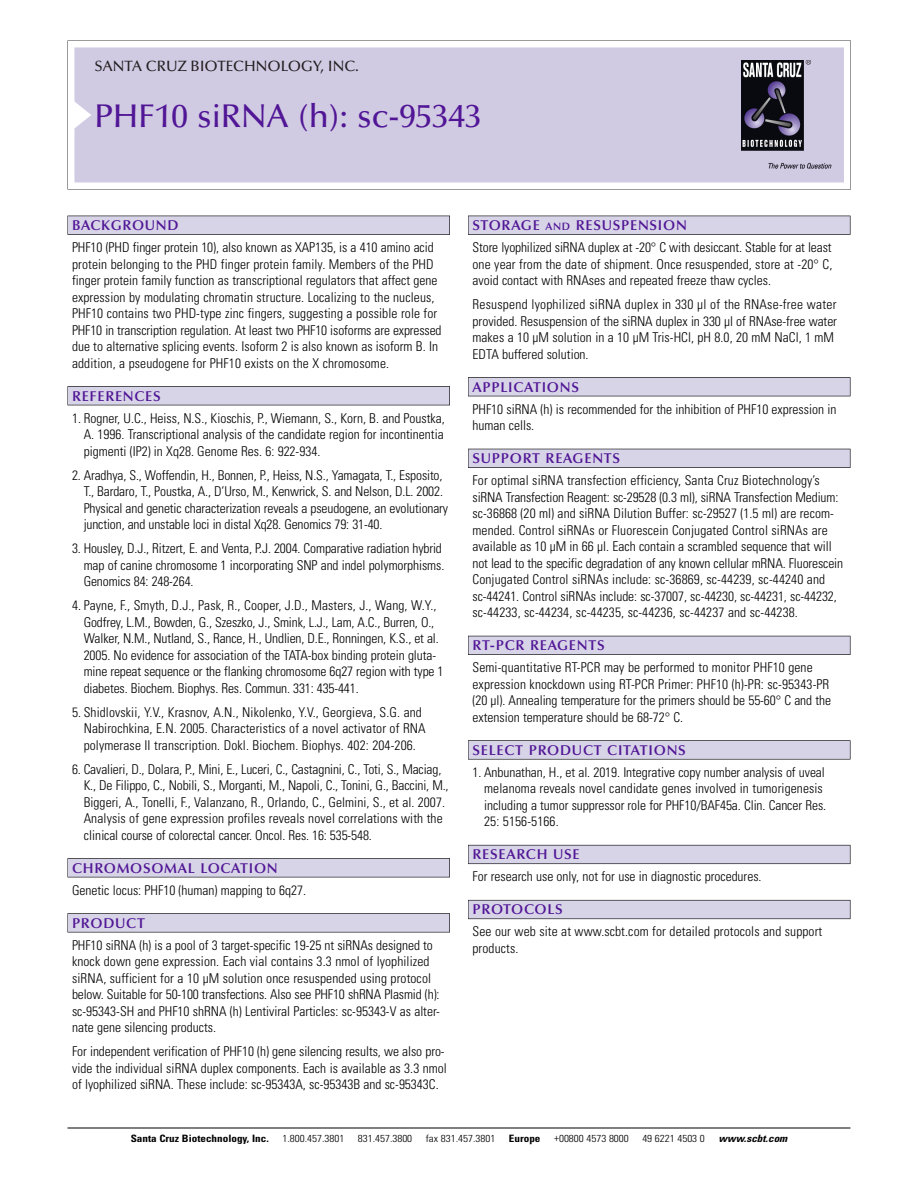
<style>
.page{position:relative;width:918px;height:1188px;background:#fff}
.page>*{position:absolute;margin:0;border:0;box-sizing:border-box;transform-origin:0 0}
.t1{font:500 33px "Optima";color:#511695}
.t2{font:500 15px "Optima";color:#231f20}
.t3{font:600 14.25px "Optima";letter-spacing:.05em;color:#511695}
.t4{font:300 condensed 13.5px/16.5px "Univers";color:#000}
.t5{font:300 condensed 10.2px "Univers";color:#000;scale:1.1 1}
.t6{font:700 condensed 10.2px "Univers";color:#000;scale:1.1 1}
.t7{font:italic 700 condensed 10.2px "Univers";color:#000;scale:1.1 1}
.s1{font-size:10.65px}
</style>
<div class="page">
<svg style="left:68px;top:40px;width:783px;height:149px"></svg>
<div style="left:74px;top:47px;width:770px;height:135px;background:#d1cae3"></div>
<img style="left:741px;top:60px;width:90px;height:108px">
<div style="left:68px;top:216px;width:382px;height:19px;background:#535256"></div>
<div style="left:68px;top:216px;width:381px;height:18px;background:#d7d4e8"></div>
<div style="left:68px;top:386px;width:382px;height:19px;background:#515155"></div>
<div style="left:68px;top:387px;width:381px;height:18px;background:#d7d4e8"></div>
<div style="left:68px;top:858px;width:382px;height:19px;background:#545357"></div>
<div style="left:68px;top:859px;width:381px;height:18px;background:#d7d4e8"></div>
<div style="left:68px;top:913px;width:382px;height:19px;background:#575659"></div>
<div style="left:68px;top:914px;width:381px;height:18px;background:#d7d4e8"></div>
<div style="left:468px;top:216px;width:382px;height:19px;background:#535256"></div>
<div style="left:468px;top:216px;width:382px;height:18px;background:#d7d4e8"></div>
<div style="left:468px;top:377px;width:382px;height:19px;background:#515155"></div>
<div style="left:468px;top:378px;width:382px;height:18px;background:#d7d4e8"></div>
<div style="left:468px;top:449px;width:382px;height:19px;background:#515057"></div>
<div style="left:468px;top:449px;width:382px;height:18px;background:#d7d4e8"></div>
<div style="left:468px;top:636px;width:382px;height:19px;background:#535259"></div>
<div style="left:468px;top:636px;width:382px;height:18px;background:#d7d4e8"></div>
<svg style="left:468px;top:740px;width:382px;height:20px"></svg>
<div style="left:468px;top:741px;width:382px;height:18px;background:#d7d4e8"></div>
<div style="left:468px;top:845px;width:382px;height:19px;background:#64626c"></div>
<div style="left:468px;top:845px;width:382px;height:18px;background:#d7d4e8"></div>
<div style="left:468px;top:900px;width:382px;height:19px;background:#686770"></div>
<div style="left:468px;top:901px;width:382px;height:18px;background:#d7d4e8"></div>
<hr style="left:68px;top:1128px;width:782px;height:1px;background:#000">
<p class="t2" style="left:94px;top:60px;width:266px">SANTA CRUZ BIOTECHNOLOGY, INC.</p>
<p class="t1" style="left:94px;top:102px;width:389px">PHF10 siRNA (h): sc-95343</p>
<p class="t3" style="left:72px;top:219px;width:108px">BACKGROUND</p>
<p class="t4" style="left:72px;top:240px;width:371px">PHF10 (PHD finger protein 10), also known as XAP135, is a 410 amino acid protein belonging to the PHD finger protein family. Members of the PHD finger protein family function as transcriptional regulators that affect gene expression by modulating chromatin structure. Localizing to the nucleus, PHF10 contains two PHD-type zinc fingers, suggesting a possible role for PHF10 in transcription regulation. At least two PHF10 isoforms are expressed due to alternative splicing events. Isoform 2 is also known as isoform B. In addition, a pseudogene for PHF10 exists on the X chromosome.</p>
<p class="t3" style="left:72px;top:390px;width:90px">REFERENCES</p>
<p class="t4" style="left:84px;top:411px;width:363px;text-align:justify;text-indent:-12px">1. Rogner, U.C., Heiss, N.S., Kioschis, P., Wiemann, S., Korn, B. and Poustka, A. 1996. Transcriptional analysis of the candidate region for incontinentia pigmenti (IP2) in Xq28. Genome Res. 6: 922-934.</p>
<p class="t4" style="left:84px;top:468px;width:366px;text-indent:-12px">2. Aradhya, S., Woffendin, H., Bonnen, P., Heiss, N.S., Yamagata, T., Esposito, T., Bardaro, T., Poustka, A., D’Urso, M., Kenwrick, S. and Nelson, D.L. 2002.<br>Physical and genetic characterization reveals a pseudogene, an evolutionary junction, and unstable loci in distal Xq28. Genomics 79: 31-40.</p>
<p class="t4" style="left:84px;top:541px;width:362px;text-indent:-12px">3. Housley, D.J., Ritzert, E. and Venta, P.J. 2004. Comparative radiation hybrid map of canine chromosome 1 incorporating SNP and indel polymorphisms.<br>Genomics 84: 248-264.</p>
<p class="t4" style="left:84px;top:598px;width:361px;text-indent:-12px">4. Payne, F., Smyth, D.J., Pask, R., Cooper, J.D., Masters, J., Wang, W.Y., Godfrey, L.M., Bowden, G., Szeszko, J., Smink, L.J., Lam, A.C., Burren, O., Walker, N.M., Nutland, S., Rance, H., Undlien, D.E., Ronningen, K.S., et al.<br>2005. No evidence for association of the TATA-box binding protein gluta&shy;mine repeat sequence or the flanking chromosome 6q27 region with type 1 diabetes. Biochem. Biophys. Res. Commun. 331: 435-441.</p>
<p class="t4" style="left:84px;top:705px;width:344px;text-indent:-12px">5. Shidlovskii, Y.V., Krasnov, A.N., Nikolenko, Y.V., Georgieva, S.G. and<br>Nabirochkina, E.N. 2005. Characteristics of a novel activator of RNA polymerase II transcription. Dokl. Biochem. Biophys. 402: 204-206.</p>
<p class="t4" style="left:84px;top:762px;width:366px;text-indent:-12px">6. Cavalieri, D., Dolara, P., Mini, E., Luceri, C., Castagnini, C., Toti, S., Maciag, K., De Filippo, C., Nobili, S., Morganti, M., Napoli, C., Tonini, G., Baccini, M., Biggeri, A., Tonelli, F., Valanzano, R., Orlando, C., Gelmini, S., et al. 2007.<br>Analysis of gene expression profiles reveals novel correlations with the clinical course of colorectal cancer. Oncol. Res. 16: 535-548.</p>
<p class="t3" style="left:72px;top:862px;width:207px">CHROMOSOMAL LOCATION</p>
<p class="t4" style="left:72px;top:883px;width:236px">Genetic locus: PHF10 (human) mapping to 6q27.</p>
<p class="t3" style="left:72px;top:917px;width:74px">PRODUCT</p>
<p class="t4" style="left:72px;top:938px;width:370px">PHF10 siRNA (h) is a pool of 3 target-specific 19-25 nt siRNAs designed to knock down gene expression. Each vial contains 3.3 nmol of lyophilized siRNA, sufficient for a 10 µM solution once resuspended using protocol below. Suitable for 50-100 transfections. Also see PHF10 shRNA Plasmid (h): sc-95343-SH and PHF10 shRNA (h) Lentiviral Particles: sc-95343-V as alter&shy;nate gene silencing products.</p>
<p class="t4" style="left:72px;top:1045px;width:376px">For independent verification of PHF10 (h) gene silencing results, we also pro&shy;vide the individual siRNA duplex components. Each is available as 3.3 nmol of lyophilized siRNA. These include: sc-95343A, sc-95343B and sc-95343C.</p>
<p class="t3" style="left:473px;top:219px;width:216px">STORAGE <span class="s1">AND</span> RESUSPENSION</p>
<p class="t4" style="left:473px;top:240px;width:361px;text-align:justify">Store lyophilized siRNA duplex at -20° C with desiccant. Stable for at least one year from the date of shipment. Once resuspended, store at -20° C, avoid contact with RNAses and repeated freeze thaw cycles.</p>
<p class="t4" style="left:473px;top:297px;width:366px">Resuspend lyophilized siRNA duplex in 330 µl of the RNAse-free water provided. Resuspension of the siRNA duplex in 330 µl of RNAse-free water makes a 10 µM solution in a 10 µM Tris-HCl, pH 8.0, 20 mM NaCl, 1 mM EDTA buffered solution.</p>
<p class="t3" style="left:473px;top:381px;width:108px">APPLICATIONS</p>
<p class="t4" style="left:473px;top:402px;width:365px">PHF10 siRNA (h) is recommended for the inhibition of PHF10 expression in human cells.</p>
<p class="t3" style="left:473px;top:452px;width:149px">SUPPORT REAGENTS</p>
<p class="t4" style="left:473px;top:474px;width:372px">For optimal siRNA transfection efficiency, Santa Cruz Biotechnology’s siRNA Transfection Reagent: sc-29528 (0.3 ml), siRNA Transfection Medium: sc-36868 (20 ml) and siRNA Dilution Buffer: sc-29527 (1.5 ml) are recom&shy;mended. Control siRNAs or Fluorescein Conjugated Control siRNAs are available as 10 µM in 66 µl. Each contain a scrambled sequence that will not lead to the specific degradation of any known cellular mRNA. Fluorescein Conjugated Control siRNAs include: sc-36869, sc-44239, sc-44240 and sc-44241. Control siRNAs include: sc-37007, sc-44230, sc-44231, sc-44232, sc-44233, sc-44234, sc-44235, sc-44236, sc-44237 and sc-44238.</p>
<p class="t3" style="left:473px;top:639px;width:134px">RT-PCR REAGENTS</p>
<p class="t4" style="left:473px;top:661px;width:360px">Semi-quantitative RT-PCR may be performed to monitor PHF10 gene expression knockdown using RT-PCR Primer: PHF10 (h)-PR: sc-95343-PR (20 µl). Annealing temperature for the primers should be 55-60° C and the extension temperature should be 68-72° C.</p>
<p class="t3" style="left:473px;top:744px;width:215px">SELECT PRODUCT CITATIONS</p>
<p class="t4" style="left:484px;top:765px;width:343px;text-indent:-12px">1. Anbunathan, H., et al. 2019. Integrative copy number analysis of uveal melanoma reveals novel candidate genes involved in tumorigenesis including a tumor suppressor role for PHF10/BAF45a. Clin. Cancer Res.<br>25: 5156-5166.</p>
<p class="t3" style="left:473px;top:849px;width:109px">RESEARCH USE</p>
<p class="t4" style="left:473px;top:870px;width:291px">For research use only, not for use in diagnostic procedures.</p>
<p class="t3" style="left:473px;top:904px;width:92px">PROTOCOLS</p>
<p class="t4" style="left:473px;top:925px;width:351px">See our web site at www.scbt.com for detailed protocols and support products.</p>
<p class="t6" style="left:131px;top:1135px;width:127px">Santa Cruz Biotechnology, Inc.</p>
<p class="t5" style="left:282px;top:1135px;width:58px">1.800.457.3801</p>
<p class="t5" style="left:358px;top:1135px;width:51px">831.457.3800</p>
<p class="t5" style="left:426px;top:1135px;width:65px">fax 831.457.3801</p>
<p class="t6" style="left:509px;top:1135px;width:30px">Europe</p>
<p class="t5" style="left:554px;top:1135px;width:69px">+00800 4573 8000</p>
<p class="t5" style="left:642px;top:1135px;width:58px">49 6221 4503 0</p>
<p class="t7" style="left:719px;top:1135px;width:66px">www.scbt.com</p>
</div>
